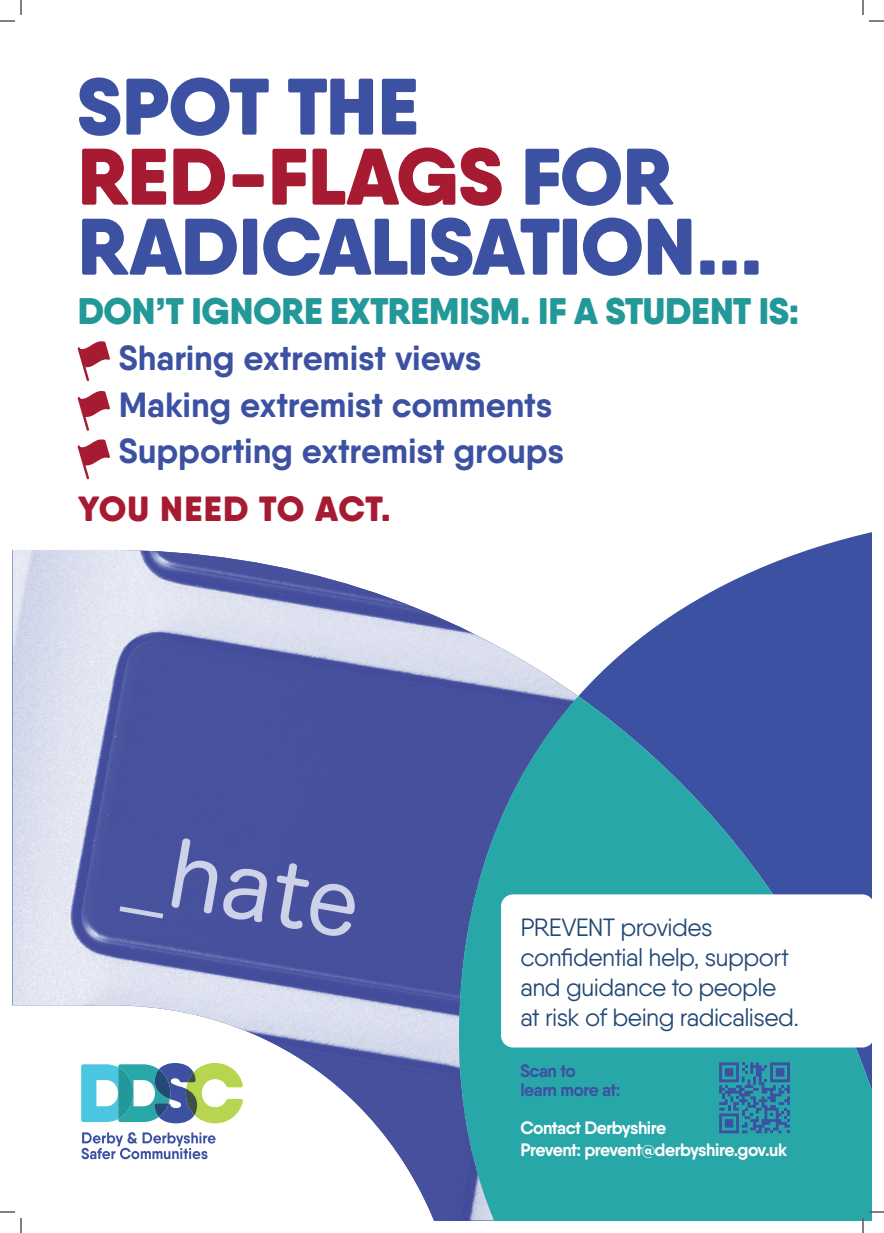
<style>
.page{position:relative;width:884px;height:1233px;background:#fff}
.page>*{position:absolute;margin:0;border:0;box-sizing:border-box;transform-origin:0 0}
.t1{font:900 80px/70px "Qanelas Soft";letter-spacing:-.01em;color:#3d51a3}
.t2{font:900 37px "Qanelas Soft";letter-spacing:-.01em;color:#229998}
.t3{font:700 35px "Qanelas Soft";letter-spacing:-.005em;color:#3d51a3}
.t4{font:900 35px "Qanelas Soft";letter-spacing:.03em;color:#a61a32}
.t5{font:25px/30px "Qanelas Soft";letter-spacing:-.02em;color:#234975}
.t6{font:700 18px/21.6px "Qanelas Soft";letter-spacing:-.035em;color:#fff}
.t7{font:700 18px/19px "Qanelas Soft";letter-spacing:-.03em;color:#3d51a3}
.s1{color:#a61a32}
</style>
<div class="page">
<svg style="left:578px;top:550px;width:293px;height:146px;fill:#3d51a3"></svg>
<img style="left:12px;top:550px;width:566px;height:670px">
<svg style="left:442px;top:696px;width:429px;height:524px;background:#3288a6"></svg>
<svg style="left:81px;top:1132px;width:135px;height:27px"></svg>
<svg style="left:81px;top:1063px;width:162px;height:60px"></svg>
<svg style="left:78px;top:341px;width:32px;height:40px"></svg>
<svg style="left:78px;top:391px;width:32px;height:40px"></svg>
<svg style="left:78px;top:439px;width:32px;height:40px"></svg>
<svg style="left:501px;top:894px;width:370px;height:153px"></svg>
<svg style="left:719px;top:1062px;width:71px;height:71px;background:#327ca5"></svg>
<svg style="left:0;top:1211px;width:15px;height:1px"></svg>
<svg style="left:869px;top:1211px;width:15px;height:1px"></svg>
<svg style="left:0;top:0;width:22px;height:22px"></svg>
<svg style="left:20px;top:1218px;width:2px;height:15px"></svg>
<svg style="left:862px;top:0;width:22px;height:22px"></svg>
<svg style="left:862px;top:1218px;width:2px;height:15px"></svg>
<p class="t1" style="left:78px;top:71px;width:687px">SPOT THE<br><span class="s1">RED-FLAGS</span> FOR<br>RADICALISATION...</p>
<p class="t2" style="left:78px;top:287px;width:723px">DON’T IGNORE EXTREMISM. IF A STUDENT IS:</p>
<p class="t3" style="left:119px;top:336px;width:364px">Sharing extremist views</p>
<p class="t3" style="left:119px;top:382px;width:435px">Making extremist comments</p>
<p class="t3" style="left:119px;top:429px;width:447px">Supporting extremist groups</p>
<p class="t4" style="left:78px;top:486px;width:315px">YOU NEED TO ACT.</p>
<p class="t5" style="left:520px;top:912px;width:280px">PREVENT provides confidential help, support and guidance to people at risk of being radicalised.</p>
<p class="t7" style="left:520px;top:1061px;width:102px">Scan to<br>learn more at:</p>
<p class="t6" style="left:520px;top:1117px;width:268px">Contact Derbyshire<br>Prevent: prevent@derbyshire.gov.uk</p>
</div>
